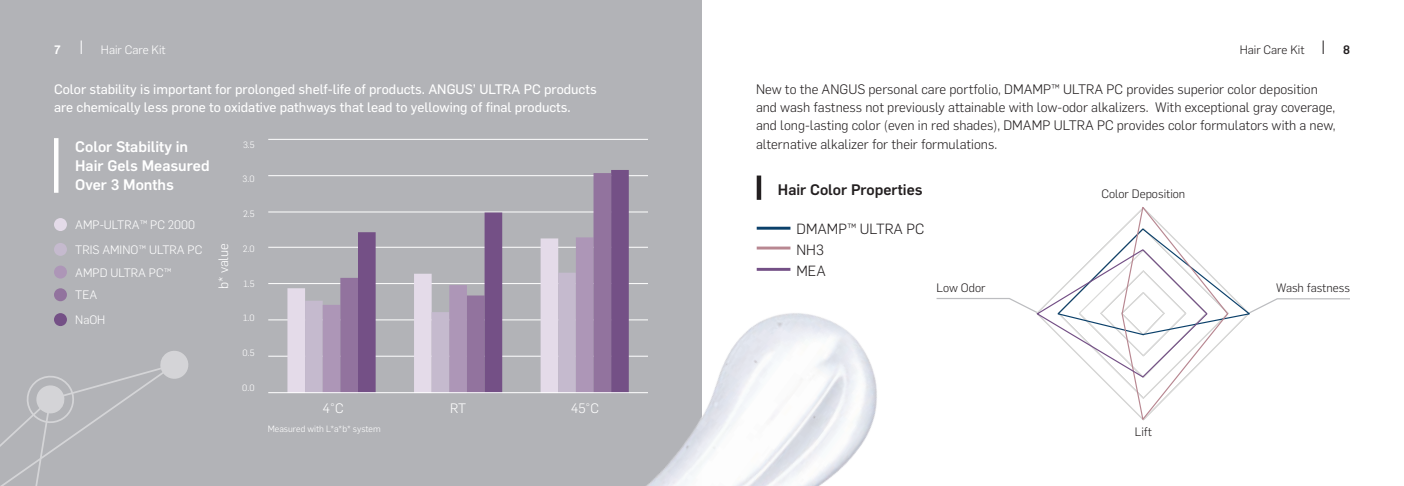
<style>
.page{position:relative;width:1404px;height:486px;background:#fff}
.page>*{position:absolute;margin:0;border:0;box-sizing:border-box;transform-origin:0 0}
.t1{font:500 15px/18.9px "Flama";color:#fff}
.t2{font:500 15px "Flama";color:#231f20}
.t3{font:300 14.55px/21.3px "Flama";color:#231f20}
.t4{font:300 13.5px/18.3px "Flama";color:#231f20}
.t5{font:13.5px/18.3px "Flama Basic";color:#fff}
.t6{font:300 13.35px "Flama";color:#fff}
.t7{font:300 12px/24.9px "Flama";color:#fff}
.t8{font:300 12px "Flama";color:#231f20}
.t9{font:500 12px "Flama";color:#fff}
.t10{font:500 12px "Flama";color:#231f20}
.t11{font:300 9px "Flama";color:#fff}
</style>
<div class="page">
<div style="left:0;top:0;width:702px;height:486px;background:#b2b3b7"></div>
<svg style="left:81px;top:40px;width:1px;height:14px"></svg>
<svg style="left:1323px;top:40px;width:1px;height:14px"></svg>
<hr style="left:54px;top:138px;width:4px;height:55px;background:#fff">
<hr style="left:268px;top:139px;width:380px;height:1px;background:#fff">
<hr style="left:268px;top:175px;width:380px;height:1px;background:#fff">
<hr style="left:268px;top:212px;width:380px;height:1px;background:#fff">
<hr style="left:268px;top:247px;width:380px;height:1px;background:#fff">
<hr style="left:268px;top:283px;width:380px;height:1px;background:#fff">
<hr style="left:268px;top:320px;width:380px;height:1px;background:#fff">
<hr style="left:268px;top:356px;width:380px;height:1px;background:#fff">
<svg style="left:287px;top:246px;width:36px;height:146px;fill:#e4dbe9"></svg>
<svg style="left:305px;top:273px;width:18px;height:119px;fill:#c5bace"></svg>
<svg style="left:323px;top:246px;width:17px;height:146px;fill:#ad96b7"></svg>
<svg style="left:340px;top:175px;width:18px;height:217px"></svg>
<svg style="left:358px;top:170px;width:271px;height:222px"></svg>
<hr style="left:268px;top:392px;width:380px;height:1px;background:#fff">
<div style="left:54px;top:313px;width:13px;height:13px;background:#745086;border-radius:50%"></div>
<div style="left:54px;top:288px;width:13px;height:13px;background:#92739e;border-radius:50%"></div>
<div style="left:54px;top:266px;width:13px;height:13px;background:#ad96b7;border-radius:50%"></div>
<div style="left:54px;top:243px;width:13px;height:13px;background:#c5bace;border-radius:50%"></div>
<div style="left:54px;top:218px;width:13px;height:13px;background:#e4dbe9;border-radius:50%"></div>
<svg style="left:0;top:351px;width:189px;height:135px"></svg>
<img style="left:563px;top:226px;width:314px;height:260px">
<hr style="left:757px;top:176px;width:4px;height:24px;background:#231f20">
<hr style="left:757px;top:227px;width:33px;height:3px;background:#0b406a">
<hr style="left:757px;top:247px;width:33px;height:3px;background:#b88791">
<hr style="left:757px;top:268px;width:33px;height:3px;background:#745086">
<svg style="left:936px;top:207px;width:414px;height:214px"></svg>
<p class="t9" style="left:54px;top:41px;width:8px">7</p>
<p class="t7" style="left:101px;top:37px;width:66px">Hair Care Kit</p>
<p class="t8" style="left:1240px;top:42px;width:66px">Hair Care Kit</p>
<p class="t10" style="left:1343px;top:41px;width:8px">8</p>
<p class="t5" style="left:54px;top:79px;width:544px">Color stability is important for prolonged shelf-life of products. ANGUS’ ULTRA PC products are chemically less prone to oxidative pathways that lead to yellowing of final products.</p>
<p class="t4" style="left:756px;top:79px;width:581px">New to the ANGUS personal care portfolio, DMAMP™ ULTRA PC provides superior color deposition and wash fastness not previously attainable with low-odor alkalizers. With exceptional gray coverage, and long-lasting color (even in red shades), DMAMP ULTRA PC provides color formulators with a new,</p>
<p class="t1" style="left:75px;top:136px;width:114px">Color Stability in</p>
<p class="t4" style="left:756px;top:134px;width:243px">alternative alkalizer for their formulations.</p>
<p class="t1" style="left:75px;top:155px;width:136px">Hair Gels Measured<br>Over 3 Months</p>
<p class="t7" style="left:75px;top:212px;width:129px">AMP-ULTRA™ PC 2000<br>TRIS AMINO™ ULTRA PC</p>
<p class="t7" style="left:75px;top:260px;width:98px;line-height:22.6px">AMPD ULTRA PC™<br>TEA</p>
<p class="t7" style="left:75px;top:307px;width:32px">NaOH</p>
<p class="t11" style="left:243px;top:138px;width:13px">3.5</p>
<p class="t11" style="left:243px;top:173px;width:13px">3.0</p>
<p class="t11" style="left:243px;top:208px;width:13px">2.5</p>
<p class="t11" style="left:243px;top:243px;width:13px">2.0</p>
<p class="t11" style="left:243px;top:277px;width:13px">1.5</p>
<p class="t11" style="left:243px;top:312px;width:13px">1.0</p>
<p class="t11" style="left:243px;top:347px;width:13px">0.5</p>
<p class="t11" style="left:242px;top:382px;width:14px">0.0</p>
<p class="t2" style="left:778px;top:179px;width:146px">Hair Color Properties</p>
<p class="t8" style="left:1101px;top:186px;width:85px">Color Deposition</p>
<p class="t3" style="left:796px;top:217px;width:129px">DMAMP™ ULTRA PC<br>NH3<br>MEA</p>
<p class="t6" style="left:215px;top:289px;width:48px;rotate:-90deg">b* value</p>
<p class="t8" style="left:937px;top:279px;width:51px">Low Odor</p>
<p class="t8" style="left:1276px;top:279px;width:75px">Wash fastness</p>
<p class="t6" style="left:323px;top:400px;width:23px">4°C</p>
<p class="t6" style="left:450px;top:400px;width:18px">RT</p>
<p class="t6" style="left:571px;top:400px;width:30px">45°C</p>
<p class="t11" style="left:268px;top:423px;width:114px">Measured with L*a*b* system</p>
<p class="t8" style="left:1135px;top:424px;width:19px">Lift</p>
</div>
